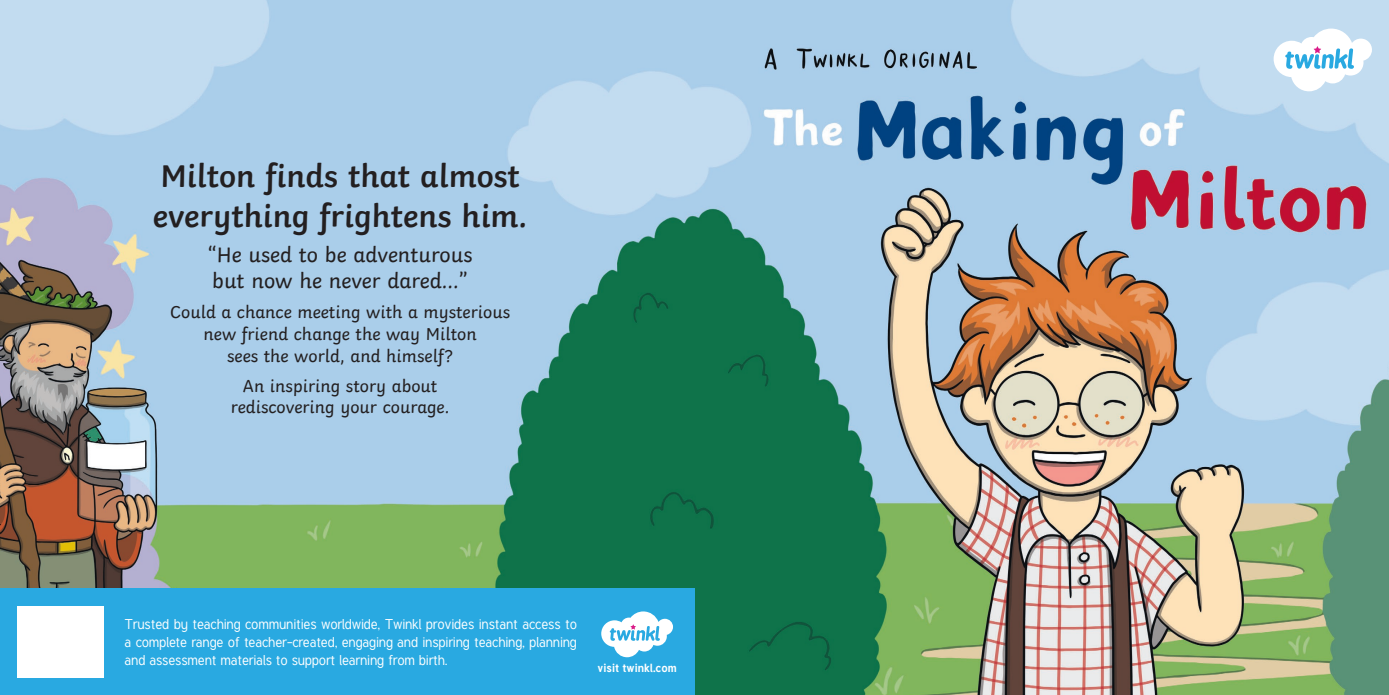
<style>
.page{position:relative;width:1389px;height:695px;background:#fff}
.page>*{position:absolute;margin:0;border:0;box-sizing:border-box;transform-origin:0 0}
.Body_Copy{font:600 33px/39.6px "Twinkl";color:#231f20}
.Body_Copy-2{font:22px/26.4px "Twinkl";color:#231f20}
.Body_Copy-3{font:18px/21.6px "Twinkl";color:#231f20;text-align:center}
.Adult_Body_Copy{font:14px/18px "Tuffy";letter-spacing:-.01em;color:#fff;text-align:justify}
.t1{font:700 11.6px "Tuffy";color:#fff}
</style>
<div class="page">
<img style="left:0;top:0;width:1389px;height:694px">
<div style="left:0;top:588px;width:694px;height:106px;background:#29a9e1"></div>
<div style="left:18px;top:606px;width:86px;height:71px;background:#fff"></div>
<svg style="left:1274px;top:29px;width:98px;height:62px"></svg>
<svg style="left:601px;top:611px;width:72px;height:46px"></svg>
<p class="Body_Copy" style="left:153px;top:153px;width:376px">Milton finds that almost everything frightens him.</p>
<p class="Body_Copy-2" style="left:208px;top:239px;width:266px">“He used to be adventurous but now he never dared...”</p>
<p class="Body_Copy-3" style="left:170px;top:300px;width:341px">Could a chance meeting with a mysterious new friend change the way Milton<br>sees the world, and himself?</p>
<p class="Body_Copy-3" style="left:231px;top:373px;width:220px">An inspiring story about rediscovering your courage.</p>
<p class="Adult_Body_Copy" style="left:125px;top:615px;width:454px">Trusted by teaching communities worldwide, Twinkl provides instant access to a complete range of teacher-created, engaging and inspiring teaching, planning and assessment materials to support learning from birth.</p>
<p class="t1" style="left:598px;top:658px;width:81px">visit twinkl.com</p>
</div>
